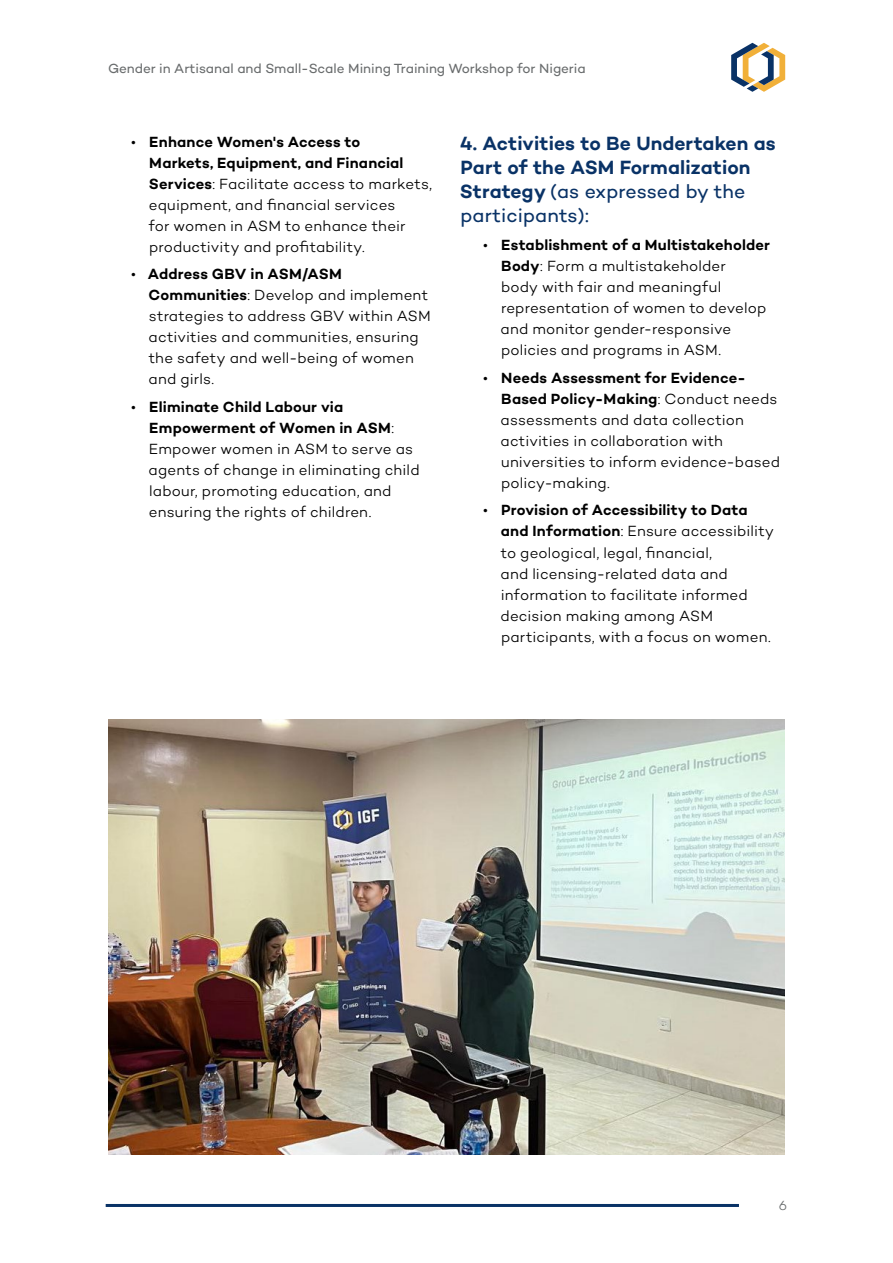
<style>
.page{position:relative;width:893px;height:1263px;background:#fff}
.page>*{position:absolute;margin:0;border:0;box-sizing:border-box;transform-origin:0 0}
.t1{font:600 19.5px/24px "Campton";letter-spacing:.005em;color:#093266}
.t2{font:300 15px/21px "Campton";letter-spacing:.01em;color:#000}
.t3{font:13.5px "Campton";letter-spacing:-.005em;color:#696c6d}
.t4{font:300 13.5px "Campton";color:#696c6d}
.s1{font-weight:600}
.s2{font-weight:400}
</style>
<div class="page">
<svg style="left:731px;top:43px;width:54px;height:49px"></svg>
<hr style="left:106px;top:1204px;width:633px;height:3px;background:#093266">
<img style="left:108px;top:719px;width:677px;height:436px">
<p class="t3" style="left:108px;top:60px;width:479px">Gender in Artisanal and Small-Scale Mining Training Workshop for Nigeria</p>
<p class="t2" style="left:149px;top:131px;width:285px;text-indent:-18px">• <span class="s1">Enhance Women's Access to<br>Markets, Equipment, and Financial Services</span>: Facilitate access to markets, equipment, and financial services<br>for women in ASM to enhance their productivity and profitability.</p>
<p class="t2" style="left:148px;top:263px;width:284px;text-indent:-17px">• <span class="s1">Address GBV in ASM/ASM<br>Communities</span>: Develop and implement strategies to address GBV within ASM activities and communities, ensuring the safety and well-being of women and girls.</p>
<p class="t2" style="left:149px;top:396px;width:273px;text-indent:-17px">• <span class="s1">Eliminate Child Labour via<br>Empowerment of Women in ASM</span>:<br>Empower women in ASM to serve as agents of change in eliminating child labour, promoting education, and ensuring the rights of children.</p>
<h1 class="t1" style="left:460px;top:131px;width:317px">4. Activities to Be Undertaken as<br>Part of the ASM Formalization<br>Strategy <span class="s2">(as expressed by the participants):</span></h1>
<p class="t2" style="left:501px;top:234px;width:271px;text-indent:-17px">• <span class="s1">Establishment of a Multistakeholder<br>Body</span>: Form a multistakeholder<br>body with fair and meaningful representation of women to develop and monitor gender-responsive policies and programs in ASM.</p>
<p class="t2" style="left:501px;top:367px;width:281px;text-indent:-17px">• <span class="s1">Needs Assessment for Evidence-<br>Based Policy-Making</span>: Conduct needs assessments and data collection activities in collaboration with universities to inform evidence-based policy-making.</p>
<p class="t2" style="left:501px;top:500px;width:275px;text-indent:-18px">• <span class="s1">Provision of Accessibility to Data and Information</span>: Ensure accessibility to geological, legal, financial,<br>and licensing-related data and information to facilitate informed decision making among ASM participants, with a focus on women.</p>
<p class="t4" style="left:779px;top:1197px;width:10px">6</p>
</div>
